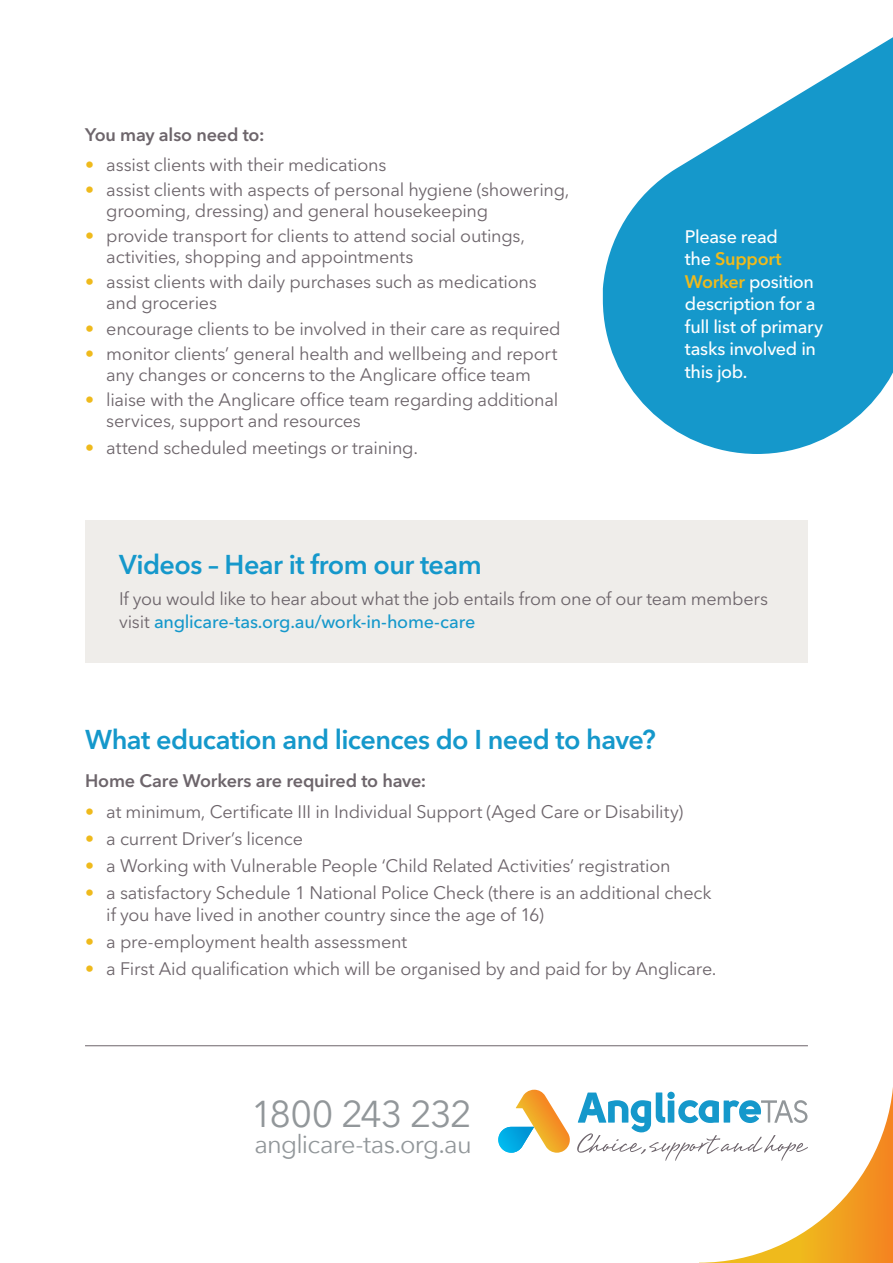
<style>
.page{position:relative;width:893px;height:1263px;background:#fff}
.page>*{position:absolute;margin:0;border:0;box-sizing:border-box;transform-origin:0 0}
.t1{font:37.35px "Avenir Next";letter-spacing:-.045em;color:#92979a}
.t2{font:600 27px "Avenir Next LT Pro";letter-spacing:-.02em;color:#1598cb}
.t3{font:25.35px "Avenir Next";letter-spacing:-.03em;color:#92979a}
.t4{font:18px/21px "Avenir Next LT Pro";letter-spacing:-.015em;color:#6d656b}
.t5{font:500 18px/22.5px "Avenir Next LT Pro";letter-spacing:-.02em;color:#fff}
.t6{font:600 18px "Avenir Next LT Pro";letter-spacing:-.01em;color:#6d656b}
.s1{color:#efba1c}
.s2{font-weight:600;color:#efba1c}
.s3{font-weight:500;color:#1598cb}
</style>
<div class="page">
<svg style="left:504px;top:1046px;width:389px;height:217px"></svg>
<div style="left:85px;top:520px;width:723px;height:142px;background:#efedea"></div>
<svg style="left:603px;top:37px;width:290px;height:417px;fill:#1598cb"></svg>
<hr style="left:85px;top:1045px;width:723px;height:1px;background:#6d656b">
<svg style="left:577px;top:1092px;width:231px;height:69px"></svg>
<svg style="left:498px;top:1090px;width:72px;height:63px"></svg>
<p class="t6" style="left:85px;top:124px;width:181px">You may also need to:</p>
<p class="t4" style="left:85px;top:154px;width:303px"><span class="s1">•</span> assist clients with their medications</p>
<p class="t4" style="left:106px;top:179px;width:465px;text-indent:-21px"><span class="s1">•</span> assist clients with aspects of personal hygiene (showering, grooming, dressing) and general housekeeping</p>
<p class="t4" style="left:106px;top:225px;width:420px;text-indent:-21px"><span class="s1">•</span> provide transport for clients to attend social outings, activities, shopping and appointments</p>
<p class="t4" style="left:106px;top:272px;width:432px;text-indent:-21px"><span class="s1">•</span> assist clients with daily purchases such as medications and groceries</p>
<p class="t4" style="left:85px;top:318px;width:477px"><span class="s1">•</span> encourage clients to be involved in their care as required</p>
<p class="t4" style="left:85px;top:343px;width:474px;text-align:center"><span class="s1">•</span> monitor clients’ general health and wellbeing and report any changes or concerns to the Anglicare office team</p>
<p class="t4" style="left:106px;top:389px;width:453px;text-indent:-21px"><span class="s1">•</span> liaise with the Anglicare office team regarding additional services, support and resources</p>
<p class="t4" style="left:85px;top:437px;width:334px"><span class="s1">•</span> attend scheduled meetings or training.</p>
<p class="t5" style="left:685px;top:225px;width:140px">Please read<br>the <span class="s2">Support<br>Worker</span> position description for a full list of primary tasks involved in this job.</p>
<h2 class="t2" style="left:119px;top:549px;width:364px">Videos – Hear it from our team</h2>
<p class="t4" style="left:119px;top:588px;width:650px;line-height:22.5px">If you would like to hear about what the job entails from one of our team members visit <span class="s3">anglicare-tas.org.au/work-in-home-care</span></p>
<h2 class="t2" style="left:85px;top:723px;width:572px">What education and licences do I need to have?</h2>
<p class="t6" style="left:85px;top:770px;width:343px">Home Care Workers are required to have:</p>
<p class="t4" style="left:85px;top:801px;width:600px"><span class="s1">•</span> at minimum, Certificate III in Individual Support (Aged Care or Disability)</p>
<p class="t4" style="left:85px;top:828px;width:220px"><span class="s1">•</span> a current Driver’s licence</p>
<p class="t4" style="left:85px;top:855px;width:587px"><span class="s1">•</span> a Working with Vulnerable People ‘Child Related Activities’ registration</p>
<p class="t4" style="left:106px;top:881px;width:607px;line-height:22.5px;text-indent:-21px"><span class="s1">•</span> a satisfactory Schedule 1 National Police Check (there is an additional check if you have lived in another country since the age of 16)</p>
<p class="t4" style="left:85px;top:931px;width:324px"><span class="s1">•</span> a pre-employment health assessment</p>
<p class="t4" style="left:85px;top:958px;width:633px"><span class="s1">•</span> a First Aid qualification which will be organised by and paid for by Anglicare.</p>
<h1 class="t1" style="left:251px;top:1082px;width:222px">1800 243 232</h1>
<h3 class="t3" style="left:254px;top:1123px;width:219px">anglicare-tas.org.au</h3>
</div>
